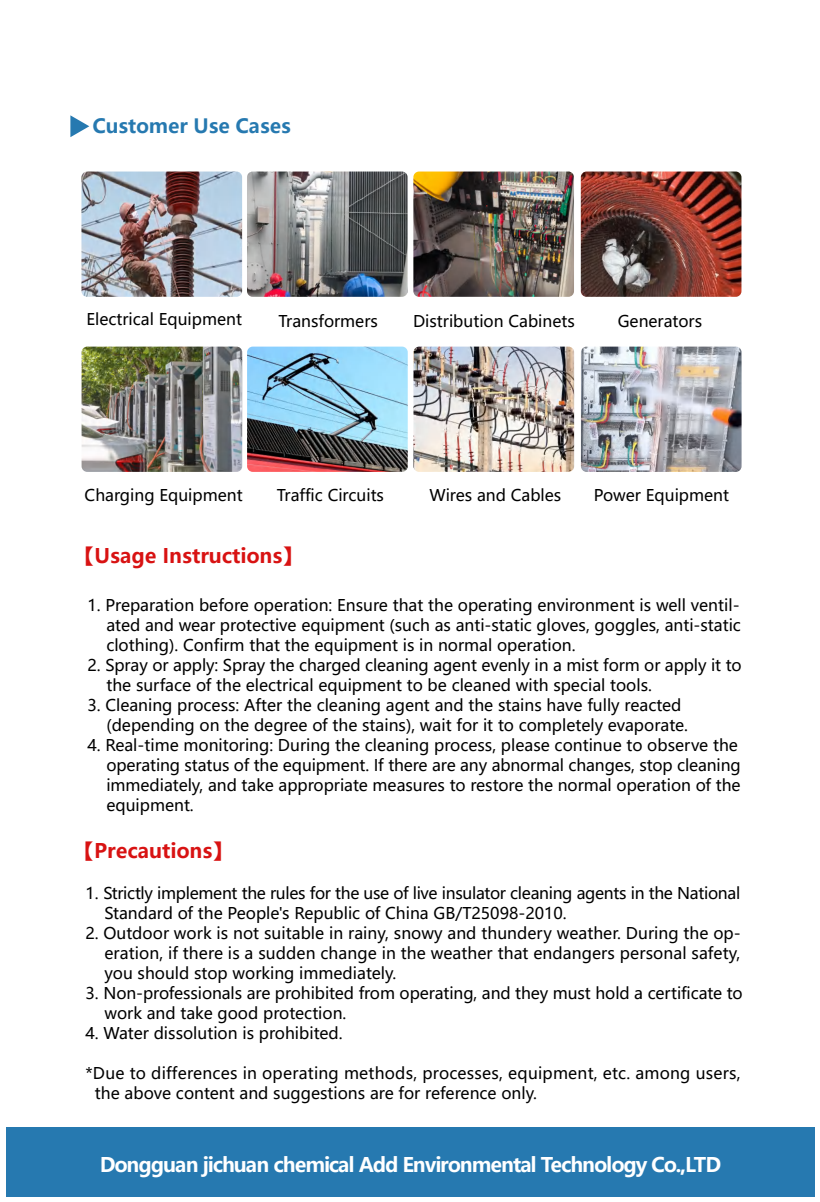
<style>
.page{position:relative;width:820px;height:1202px;background:#fff}
.page>*{position:absolute;margin:0;border:0;box-sizing:border-box;transform-origin:0 0}
.t1{font:700 20px "Microsoft Ya Hei";letter-spacing:-.05em;color:#fff}
.t2{font:700 20px "Microsoft Ya Hei";color:#d81212}
.t3{font:700 19.6px "Microsoft Ya Hei";color:#2679b0}
.t4{font:16px/20px "Microsoft Ya Hei";color:#000}
.t5{font:16px/20px "Microsoft Ya Hei";letter-spacing:-.02em;color:#000}
</style>
<div class="page">
<svg style="left:70px;top:115px;width:19px;height:22px"></svg>
<div style="left:6px;top:1127px;width:808px;height:69px;background:#2679b0"></div>
<img style="left:81px;top:172px;width:161px;height:125px">
<img style="left:580px;top:172px;width:161px;height:125px">
<img style="left:580px;top:347px;width:161px;height:125px">
<img style="left:413px;top:172px;width:160px;height:125px">
<img style="left:247px;top:172px;width:160px;height:125px">
<img style="left:81px;top:347px;width:161px;height:125px">
<img style="left:247px;top:347px;width:160px;height:125px">
<img style="left:413px;top:347px;width:161px;height:125px">
<p class="t3" style="left:92px;top:112px;width:200px">Customer Use Cases</p>
<p class="t4" style="left:86px;top:308px;width:157px">Electrical Equipment</p>
<p class="t4" style="left:278px;top:311px;width:101px">Transformers</p>
<p class="t4" style="left:413px;top:310px;width:163px">Distribution Cabinets</p>
<p class="t4" style="left:617px;top:311px;width:86px">Generators</p>
<p class="t4" style="left:85px;top:485px;width:159px">Charging Equipment</p>
<p class="t4" style="left:277px;top:485px;width:109px">Traffic Circuits</p>
<p class="t4" style="left:429px;top:485px;width:133px">Wires and Cables</p>
<p class="t4" style="left:593px;top:485px;width:137px">Power Equipment</p>
<p class="t2" style="left:75px;top:542px;width:229px">【Usage Instructions】</p>
<p class="t4" style="left:106px;top:595px;width:636px;text-align:justify;text-indent:-19px">1. Preparation before operation: Ensure that the operating environment is well ventil&shy;ated and wear protective equipment (such as anti-static gloves, goggles, anti-static clothing). Confirm that the equipment is in normal operation.</p>
<p class="t4" style="left:106px;top:655px;width:636px;text-indent:-19px">2. Spray or apply: Spray the charged cleaning agent evenly in a mist form or apply it to the surface of the electrical equipment to be cleaned with special tools.</p>
<p class="t4" style="left:106px;top:695px;width:583px;text-indent:-19px">3. Cleaning process: After the cleaning agent and the stains have fully reacted (depending on the degree of the stains), wait for it to completely evaporate.</p>
<p class="t4" style="left:106px;top:735px;width:635px;text-indent:-19px">4. Real-time monitoring: During the cleaning process, please continue to observe the operating status of the equipment. If there are any abnormal changes, stop cleaning immediately, and take appropriate measures to restore the normal operation of the equipment.</p>
<p class="t2" style="left:74px;top:837px;width:160px">【Precautions】</p>
<p class="t5" style="left:104px;top:883px;width:637px;text-indent:-19px">1. Strictly implement the rules for the use of live insulator cleaning agents in the National<br>Standard of the People's Republic of China GB/T25098-2010.</p>
<p class="t4" style="left:104px;top:923px;width:637px;text-align:justify;text-indent:-19px">2. Outdoor work is not suitable in rainy, snowy and thundery weather. During the op&shy;eration, if there is a sudden change in the weather that endangers personal safety, you should stop working immediately.</p>
<p class="t4" style="left:104px;top:983px;width:639px;text-indent:-19px">3. Non-professionals are prohibited from operating, and they must hold a certificate to work and take good protection.</p>
<p class="t4" style="left:85px;top:1023px;width:259px">4. Water dissolution is prohibited.</p>
<p class="t4" style="left:95px;top:1063px;width:647px;text-indent:-9px">*Due to differences in operating methods, processes, equipment, etc. among users, the above content and suggestions are for reference only.</p>
<p class="t1" style="left:100px;top:1151px;width:622px">Dongguan jichuan chemical Add Environmental Technology Co.,LTD</p>
</div>
